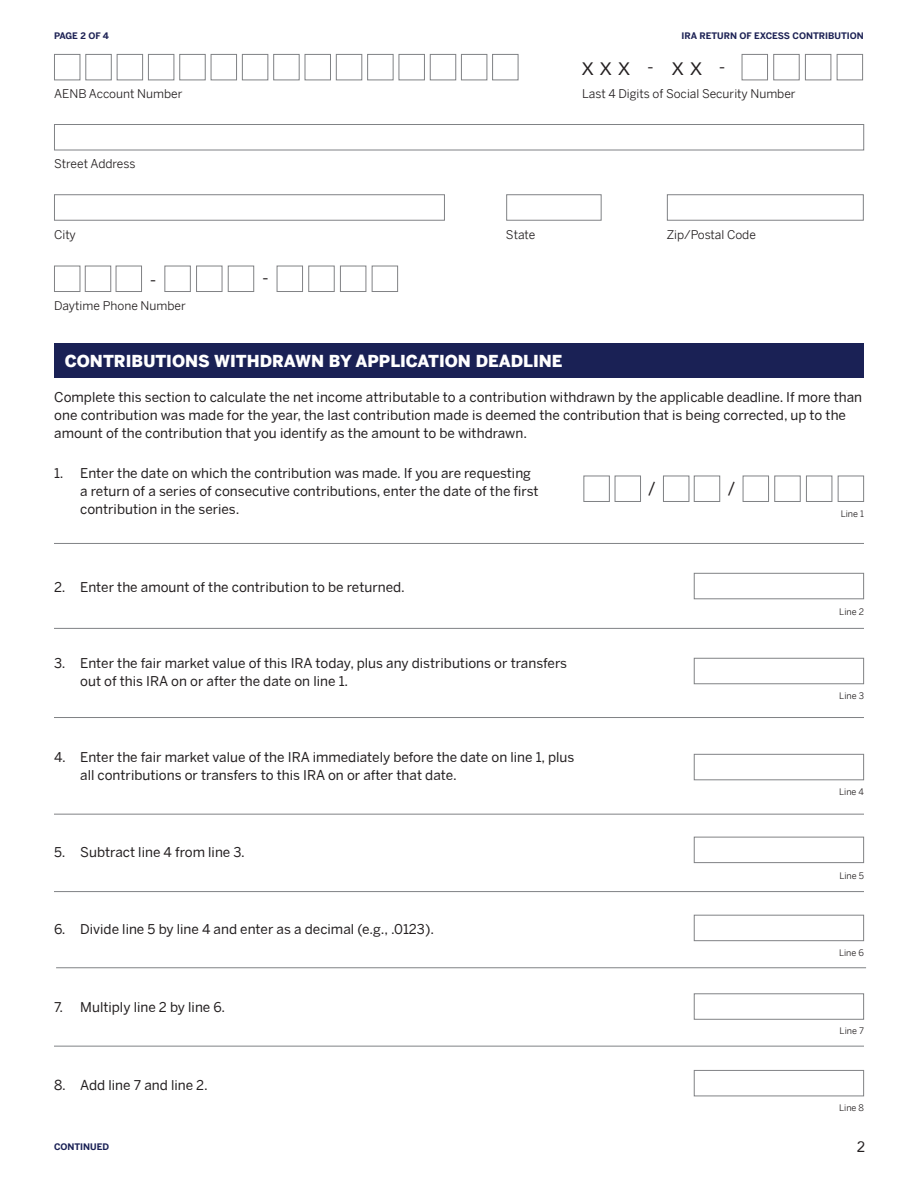
<style>
.page{position:relative;width:918px;height:1188px;background:#fff}
.page>*{position:absolute;margin:0;border:0;box-sizing:border-box;transform-origin:0 0}
.t1{font:18px "Avenir";color:#231f20}
.t2{font:900 16.5px "Benton Sans";color:#fff}
.t3{font:15px "Avenir";color:#231f20}
.t4{font:13.5px/18px "Benton Sans";color:#231f20}
.t5{font:12px "Benton Sans";color:#231f20}
.t6{font:9px "Benton Sans";color:#231f20}
.t7{font:700 9px "Benton Sans";color:#1e2355}
.t8{font:700 9px "Benton Sans";color:#1a2155}
</style>
<div class="page">
<div style="left:54px;top:124px;width:810px;height:26px;border:1px solid #808285"></div>
<div style="left:54px;top:194px;width:391px;height:27px;border:1px solid #808285"></div>
<div style="left:506px;top:194px;width:96px;height:27px;border:1px solid #808285"></div>
<div style="left:667px;top:194px;width:197px;height:27px;border:1px solid #808285"></div>
<div style="left:54px;top:266px;width:26px;height:26px;border:1px solid #818285"></div>
<div style="left:85px;top:266px;width:26px;height:26px;border:1px solid #818285"></div>
<div style="left:116px;top:266px;width:26px;height:26px;border:1px solid #818285"></div>
<div style="left:164px;top:266px;width:27px;height:26px;border:1px solid #818285"></div>
<div style="left:196px;top:266px;width:26px;height:26px;border:1px solid #818285"></div>
<div style="left:228px;top:266px;width:26px;height:26px;border:1px solid #818285"></div>
<div style="left:277px;top:266px;width:26px;height:26px;border:1px solid #818285"></div>
<div style="left:308px;top:266px;width:27px;height:26px;border:1px solid #818285"></div>
<div style="left:340px;top:266px;width:26px;height:26px;border:1px solid #818285"></div>
<div style="left:372px;top:266px;width:26px;height:26px;border:1px solid #818285"></div>
<div style="left:54px;top:344px;width:810px;height:34px;background:#1a2155"></div>
<div style="left:583px;top:476px;width:27px;height:26px;border:1px solid #808285"></div>
<div style="left:615px;top:476px;width:26px;height:26px;border:1px solid #808285"></div>
<div style="left:663px;top:476px;width:26px;height:26px;border:1px solid #808285"></div>
<div style="left:694px;top:476px;width:26px;height:26px;border:1px solid #808285"></div>
<div style="left:743px;top:476px;width:26px;height:26px;border:1px solid #808285"></div>
<div style="left:774px;top:476px;width:27px;height:26px;border:1px solid #808285"></div>
<div style="left:806px;top:476px;width:26px;height:26px;border:1px solid #808285"></div>
<div style="left:838px;top:476px;width:26px;height:26px;border:1px solid #808285"></div>
<hr style="left:54px;top:543px;width:810px;height:1px;background:#808285">
<hr style="left:54px;top:628px;width:810px;height:1px;background:#808285">
<hr style="left:54px;top:717px;width:810px;height:1px;background:#808285">
<hr style="left:54px;top:891px;width:810px;height:1px;background:#808285">
<hr style="left:54px;top:814px;width:810px;height:1px;background:#808285">
<hr style="left:56px;top:968px;width:810px;height:1px;background:#808285">
<div style="left:694px;top:573px;width:170px;height:26px;border:1px solid #818285"></div>
<div style="left:694px;top:658px;width:170px;height:26px;border:1px solid #818285"></div>
<div style="left:694px;top:754px;width:170px;height:26px;border:1px solid #818285"></div>
<div style="left:694px;top:915px;width:170px;height:26px;border:1px solid #818285"></div>
<div style="left:694px;top:837px;width:170px;height:26px;border:1px solid #818285"></div>
<div style="left:694px;top:993px;width:170px;height:27px;border:1px solid #818285"></div>
<hr style="left:54px;top:1046px;width:810px;height:1px;background:#808285">
<div style="left:694px;top:1070px;width:170px;height:26px;border:1px solid #818285"></div>
<div style="left:54px;top:54px;width:26px;height:26px;border:1px solid #808285"></div>
<div style="left:85px;top:54px;width:27px;height:26px;border:1px solid #808285"></div>
<div style="left:117px;top:54px;width:26px;height:26px;border:1px solid #808285"></div>
<div style="left:148px;top:54px;width:26px;height:26px;border:1px solid #808285"></div>
<div style="left:179px;top:54px;width:27px;height:26px;border:1px solid #808285"></div>
<div style="left:211px;top:54px;width:26px;height:26px;border:1px solid #808285"></div>
<div style="left:242px;top:54px;width:26px;height:26px;border:1px solid #808285"></div>
<div style="left:305px;top:54px;width:26px;height:26px;border:1px solid #808285"></div>
<div style="left:336px;top:54px;width:26px;height:26px;border:1px solid #808285"></div>
<div style="left:273px;top:54px;width:27px;height:26px;border:1px solid #808285"></div>
<div style="left:742px;top:54px;width:26px;height:26px;border:1px solid #818285"></div>
<div style="left:773px;top:54px;width:27px;height:26px;border:1px solid #818285"></div>
<div style="left:805px;top:54px;width:26px;height:26px;border:1px solid #818285"></div>
<div style="left:837px;top:54px;width:26px;height:26px;border:1px solid #818285"></div>
<div style="left:367px;top:54px;width:27px;height:26px;border:1px solid #808285"></div>
<div style="left:399px;top:54px;width:26px;height:26px;border:1px solid #808285"></div>
<div style="left:430px;top:54px;width:26px;height:26px;border:1px solid #808285"></div>
<div style="left:461px;top:54px;width:26px;height:26px;border:1px solid #808285"></div>
<div style="left:492px;top:54px;width:26px;height:26px;border:1px solid #808285"></div>
<p class="t7" style="left:54px;top:30px;width:56px">PAGE 2 OF 4</p>
<p class="t7" style="left:682px;top:30px;width:184px">IRA RETURN OF EXCESS CONTRIBUTION</p>
<h1 class="t1" style="left:582px;top:54px;width:49px">XXX</h1>
<h1 class="t1" style="left:672px;top:54px;width:31px">X X</h1>
<h1 class="t1" style="left:648px;top:51px;width:7px">-</h1>
<h1 class="t1" style="left:719px;top:51px;width:7px">-</h1>
<p class="t5" style="left:54px;top:87px;width:130px">AENB Account Number</p>
<p class="t5" style="left:582px;top:87px;width:215px">Last 4 Digits of Social Security Number</p>
<p class="t5" style="left:54px;top:157px;width:83px">Street Address</p>
<p class="t5" style="left:54px;top:227px;width:23px">City</p>
<p class="t5" style="left:506px;top:227px;width:31px">State</p>
<p class="t5" style="left:667px;top:227px;width:91px">Zip/Postal Code</p>
<h1 class="t1" style="left:150px;top:264px;width:7px">-</h1>
<p class="t5" style="left:54px;top:299px;width:133px">Daytime Phone Number</p>
<h1 class="t1" style="left:262px;top:263px;width:7px">-</h1>
<p class="t2" style="left:65px;top:351px;width:499px">CONTRIBUTIONS WITHDRAWN BY APPLICATION DEADLINE</p>
<p class="t4" style="left:54px;top:387px;width:809px">Complete this section to calculate the net income attributable to a contribution withdrawn by the applicable deadline. If more than one contribution was made for the year, the last contribution made is deemed the contribution that is being corrected, up to the amount of the contribution that you identify as the amount to be withdrawn.</p>
<p class="t4" style="left:54px;top:463px;width:11px">1.</p>
<p class="t4" style="left:80px;top:463px;width:460px">Enter the date on which the contribution was made. If you are requesting a return of a series of consecutive contributions, enter the date of the first contribution in the series.</p>
<p class="t4" style="left:54px;top:578px;width:352px">2. Enter the amount of the contribution to be returned.</p>
<p class="t4" style="left:54px;top:654px;width:13px">3.</p>
<p class="t4" style="left:80px;top:654px;width:488px">Enter the fair market value of this IRA today, plus any distributions or transfers out of this IRA on or after the date on line 1.</p>
<p class="t4" style="left:54px;top:748px;width:13px">4.</p>
<p class="t4" style="left:80px;top:748px;width:496px">Enter the fair market value of the IRA immediately before the date on line 1, plus all contributions or transfers to this IRA on or after that date.</p>
<p class="t4" style="left:54px;top:843px;width:192px">5. Subtract line 4 from line 3.</p>
<p class="t4" style="left:54px;top:920px;width:382px">6. Divide line 5 by line 4 and enter as a decimal (e.g., .0123).</p>
<p class="t4" style="left:54px;top:998px;width:173px">7. Multiply line 2 by line 6.</p>
<p class="t4" style="left:54px;top:1076px;width:155px">8. Add line 7 and line 2.</p>
<h1 class="t1" style="left:649px;top:474px;width:8px">/</h1>
<h1 class="t1" style="left:728px;top:474px;width:8px">/</h1>
<p class="t6" style="left:841px;top:509px;width:25px">Line 1</p>
<p class="t6" style="left:839px;top:606px;width:26px">Line 2</p>
<p class="t6" style="left:839px;top:690px;width:26px">Line 3</p>
<p class="t6" style="left:839px;top:786px;width:26px">Line 4</p>
<p class="t6" style="left:839px;top:870px;width:26px">Line 5</p>
<p class="t6" style="left:839px;top:947px;width:26px">Line 6</p>
<p class="t6" style="left:840px;top:1025px;width:26px">Line 7</p>
<p class="t6" style="left:839px;top:1102px;width:26px">Line 8</p>
<p class="t8" style="left:54px;top:1141px;width:57px">CONTINUED</p>
<p class="t3" style="left:857px;top:1135px;width:10px">2</p>
</div>
